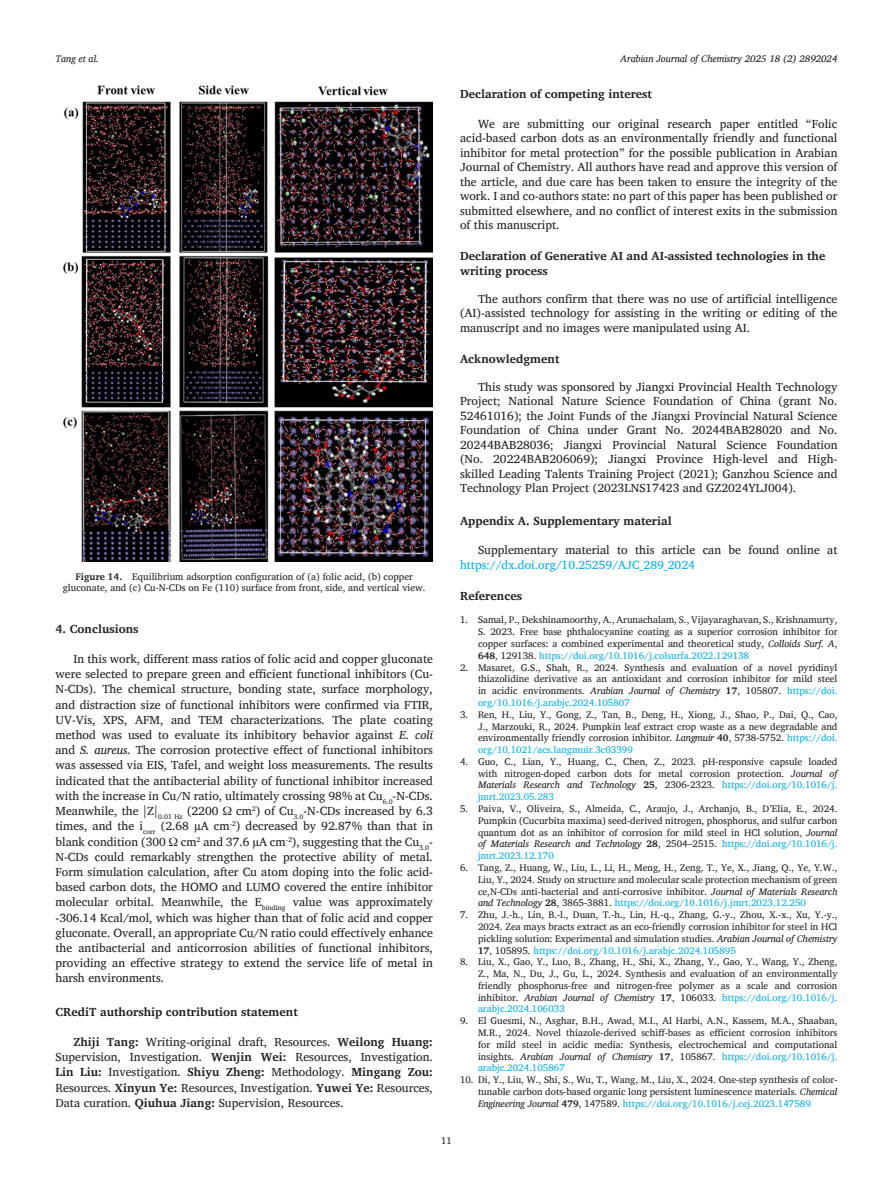
<style>
.page{position:relative;width:893px;height:1191px;background:#fff}
.page>*{position:absolute;margin:0;border:0;box-sizing:border-box;transform-origin:0 0}
.para_first_last{font:12px/15.1px "Charis SIL";color:#231f20;text-align:justify}
.Head-A{font:700 12px/14.5px "Charis SIL";color:#231f20}
.bib-title{font:700 12px "Charis SIL";color:#231f20}
.bib-normal{font:9.75px/11.9px "Charis SIL";color:#231f20;text-align:justify}
.float_figure_figure{font:9.75px/11.7px "Charis SIL";color:#231f20;text-align:center}
.t1{font:italic 9.75px "Charis SIL";color:#231f20}
.s1{font-weight:700}
.s2{font-style:italic}
.s3{color:#00aeef}
</style>
<div class="page">
<img style="left:63px;top:85px;width:370px;height:477px">
<p class="t1" style="left:56px;top:53px;width:45px">Tang et al.</p>
<p class="t1" style="left:621px;top:53px;width:218px">Arabian Journal of Chemistry 2025 18 (2) 2892024</p>
<p class="float_figure_figure" style="left:63px;top:570px;width:364px"><span class="s1">Figure 14.</span> Equilibrium adsorption configuration of (a) folic acid, (b) copper gluconate, and (c) Cu-N-CDs on Fe (110) surface from front, side, and vertical view.</p>
<p class="Head-A" style="left:56px;top:621px;width:85px">4. Conclusions</p>
<p class="para_first_last" style="left:56px;top:651px;width:379px;text-indent:18px">In this work, different mass ratios of folic acid and copper gluconate were selected to prepare green and efficient functional inhibitors (Cu-N-CDs). The chemical structure, bonding state, surface morphology, and distraction size of functional inhibitors were confirmed via FTIR, UV-Vis, XPS, AFM, and TEM characterizations. The plate coating method was used to evaluate its inhibitory behavior against <span class="s2">E. coli </span>and <span class="s2">S. aureus</span>. The corrosion protective effect of functional inhibitors was assessed via EIS, Tafel, and weight loss measurements. The results indicated that the antibacterial ability of functional inhibitor increased with the increase in Cu/N ratio, ultimately crossing 98% at Cu<sub>6.0</sub>-N-CDs.<br>Meanwhile, the |Z|<sub>0.01</sub> <sub>Hz</sub> (2200 Ω cm<sup>2</sup>) of Cu<sub>3.0</sub>-N-CDs increased by 6.3 times, and the i<sub>corr</sub> (2.68 µA cm<sup>-2</sup>) decreased by 92.87% than that in blank condition (300 Ω cm<sup>2</sup> and 37.6 µA cm<sup>-2</sup>), suggesting that the Cu<sub>3.0</sub>- N-CDs could remarkably strengthen the protective ability of metal.<br>Form simulation calculation, after Cu atom doping into the folic acid&shy;based carbon dots, the HOMO and LUMO covered the entire inhibitor molecular orbital. Meanwhile, the E<sub>binding</sub> value was approximately -306.14 Kcal/mol, which was higher than that of folic acid and copper gluconate. Overall, an appropriate Cu/N ratio could effectively enhance the antibacterial and anticorrosion abilities of functional inhibitors, providing an effective strategy to extend the service life of metal in harsh environments.</p>
<p class="Head-A" style="left:56px;top:1004px;width:244px">CRediT authorship contribution statement</p>
<p class="para_first_last" style="left:56px;top:1034px;width:379px;text-indent:18px"><span class="s1">Zhiji Tang:</span> Writing-original draft, Resources. <span class="s1">Weilong Huang:<br></span>Supervision, Investigation. <span class="s1">Wenjin Wei:</span> Resources, Investigation.<br><span class="s1">Lin Liu:</span> Investigation. <span class="s1">Shiyu Zheng:</span> Methodology. <span class="s1">Mingang Zou:<br></span>Resources. <span class="s1">Xinyun Ye:</span> Resources, Investigation. <span class="s1">Yuwei Ye:</span> Resources, Data curation. <span class="s1">Qiuhua Jiang:</span> Supervision, Resources.</p>
<p class="Head-A" style="left:460px;top:87px;width:194px">Declaration of competing interest</p>
<p class="para_first_last" style="left:460px;top:116px;width:379px;line-height:14.5px;text-indent:18px">We are submitting our original research paper entitled “Folic acid-based carbon dots as an environmentally friendly and functional inhibitor for metal protection” for the possible publication in Arabian Journal of Chemistry. All authors have read and approve this version of the article, and due care has been taken to ensure the integrity of the work. I and co-authors state: no part of this paper has been published or submitted elsewhere, and no conflict of interest exits in the submission of this manuscript.</p>
<p class="Head-A" style="left:460px;top:249px;width:367px">Declaration of Generative AI and AI-assisted technologies in the writing process</p>
<p class="para_first_last" style="left:460px;top:291px;width:379px;line-height:14.5px;text-indent:18px">The authors confirm that there was no use of artificial intelligence (AI)-assisted technology for assisting in the writing or editing of the manuscript and no images were manipulated using AI.</p>
<p class="Head-A" style="left:460px;top:351px;width:101px">Acknowledgment</p>
<p class="para_first_last" style="left:460px;top:379px;width:379px;line-height:14.5px;text-indent:18px">This study was sponsored by Jiangxi Provincial Health Technology Project; National Nature Science Foundation of China (grant No.<br>52461016); the Joint Funds of the Jiangxi Provincial Natural Science Foundation of China under Grant No. 20244BAB28020 and No.<br>20244BAB28036; Jiangxi Provincial Natural Science Foundation (No. 20224BAB206069); Jiangxi Province High-level and High&shy;skilled Leading Talents Training Project (2021); Ganzhou Science and Technology Plan Project (2023LNS17423 and GZ2024YLJ004).</p>
<p class="Head-A" style="left:460px;top:513px;width:213px">Appendix A. Supplementary material</p>
<p class="para_first_last" style="left:460px;top:543px;width:379px;line-height:14.5px;text-indent:18px">Supplementary material to this article can be found online at <span class="s3">https://dx.doi.org/10.25259/AJC_289_2024</span></p>
<p class="bib-title" style="left:460px;top:588px;width:64px">References</p>
<p class="bib-normal" style="left:478px;top:614px;width:361px;text-indent:-18px">1. Samal, P., Dekshinamoorthy, A., Arunachalam, S., Vijayaraghavan, S., Krishnamurty, S. 2023. Free base phthalocyanine coating as a superior corrosion inhibitor for copper surfaces: a combined experimental and theoretical study, <span class="s2">Colloids Surf. A</span>, <span class="s1">648</span>, 129138. <span class="s3">https://doi.org/10.1016/j.colsurfa.2022.129138</span></p>
<p class="bib-normal" style="left:478px;top:661px;width:361px;text-indent:-18px">2. Masaret, G.S., Shah, R., 2024. Synthesis and evaluation of a novel pyridinyl thiazolidine derivative as an antioxidant and corrosion inhibitor for mild steel in acidic environments. <span class="s2">Arabian Journal of Chemistry</span> <span class="s1">17</span>, 105807. <span class="s3">https://doi. org/10.1016/j.arabjc.2024.105807</span></p>
<p class="bib-normal" style="left:478px;top:708px;width:361px;text-indent:-18px">3. Ren, H., Liu, Y., Gong, Z., Tan, B., Deng, H., Xiong, J., Shao, P., Dai, Q., Cao, J., Marzouki, R., 2024. Pumpkin leaf extract crop waste as a new degradable and environmentally friendly corrosion inhibitor. <span class="s2">Langmuir</span> <span class="s1">40</span>, 5738-5752. <span class="s3">https://doi. org/10.1021/acs.langmuir.3c03399</span></p>
<p class="bib-normal" style="left:478px;top:755px;width:361px;text-indent:-18px">4. Guo, C., Lian, Y., Huang, C., Chen, Z., 2023. pH-responsive capsule loaded with nitrogen-doped carbon dots for metal corrosion protection. <span class="s2">Journal of Materials Research and Technology</span> <span class="s1">25</span>, 2306-2323. <span class="s3">https://doi.org/10.1016/j. jmrt.2023.05.283</span></p>
<p class="bib-normal" style="left:478px;top:802px;width:361px;text-indent:-18px">5. Paiva, V., Oliveira, S., Almeida, C., Araujo, J., Archanjo, B., D’Elia, E., 2024.<br>Pumpkin (Cucurbita maxima) seed-derived nitrogen, phosphorus, and sulfur carbon quantum dot as an inhibitor of corrosion for mild steel in HCl solution, <span class="s2">Journal of Materials Research and Technology</span> <span class="s1">28</span>, 2504–2515. <span class="s3">https://doi.org/10.1016/j. jmrt.2023.12.170</span></p>
<p class="bib-normal" style="left:478px;top:861px;width:361px;text-indent:-18px">6. Tang, Z., Huang, W., Liu, L., Li, H., Meng, H., Zeng, T., Ye, X., Jiang, Q., Ye, Y.W., Liu, Y., 2024. Study on structure and molecular scale protection mechanism of green ce,N-CDs anti-bacterial and anti-corrosive inhibitor. <span class="s2">Journal of Materials Research and Technology</span> <span class="s1">28</span>, 3865-3881. <span class="s3">https://doi.org/10.1016/j.jmrt.2023.12.250</span></p>
<p class="bib-normal" style="left:478px;top:909px;width:361px;text-indent:-18px">7. Zhu, J.-h., Lin, B.-l., Duan, T.-h., Lin, H.-q., Zhang, G.-y., Zhou, X.-x., Xu, Y.-y., 2024. Zea mays bracts extract as an eco-friendly corrosion inhibitor for steel in HCl pickling solution: Experimental and simulation studies. <span class="s2">Arabian Journal of Chemistry </span><span class="s1">17</span>, 105895. <span class="s3">https://doi.org/10.1016/j.arabjc.2024.105895</span></p>
<p class="bib-normal" style="left:478px;top:956px;width:361px;text-indent:-18px">8. Liu, X., Gao, Y., Luo, B., Zhang, H., Shi, X., Zhang, Y., Gao, Y., Wang, Y., Zheng, Z., Ma, N., Du, J., Gu, L., 2024. Synthesis and evaluation of an environmentally friendly phosphorus-free and nitrogen-free polymer as a scale and corrosion inhibitor. <span class="s2">Arabian Journal of Chemistry</span> <span class="s1">17</span>, 106033. <span class="s3">https://doi.org/10.1016/j. arabjc.2024.106033</span></p>
<p class="bib-normal" style="left:478px;top:1015px;width:361px;text-indent:-18px">9. El Guesmi, N., Asghar, B.H., Awad, M.I., Al Harbi, A.N., Kassem, M.A., Shaaban, M.R., 2024. Novel thiazole-derived schiff-bases as efficient corrosion inhibitors for mild steel in acidic media: Synthesis, electrochemical and computational insights. <span class="s2">Arabian Journal of Chemistry</span> <span class="s1">17</span>, 105867. <span class="s3">https://doi.org/10.1016/j. arabjc.2024.105867</span></p>
<p class="bib-normal" style="left:478px;top:1073px;width:361px;text-indent:-18px">10. Di, Y., Liu, W., Shi, S., Wu, T., Wang, M., Liu, X., 2024. One-step synthesis of color&shy;tunable carbon dots-based organic long persistent luminescence materials. <span class="s2">Chemical Engineering Journal</span> <span class="s1">479</span>, 147589. <span class="s3">https://doi.org/10.1016/j.cej.2023.147589</span></p>
<p class="bib-normal" style="left:441px;top:1134px;width:12px">11</p>
</div>
